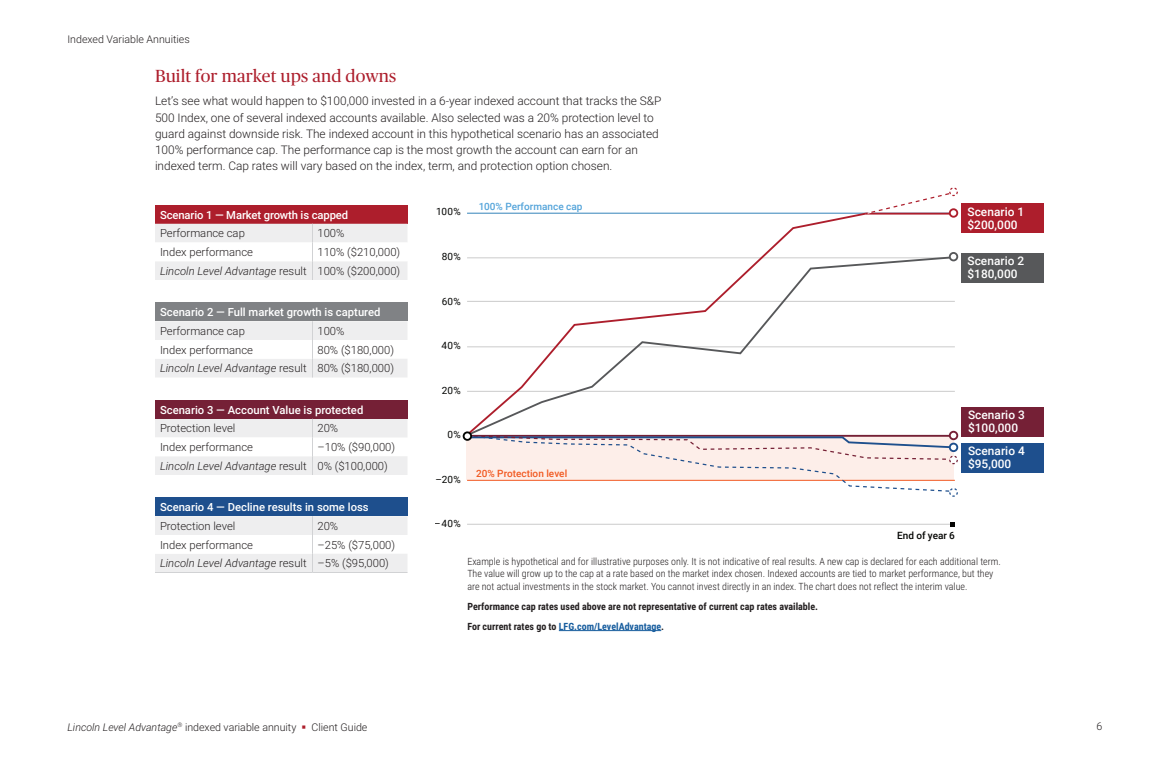
<style>
.page{position:relative;width:1170px;height:765px;background:#fff}
.page>*{position:absolute;margin:0;border:0;box-sizing:border-box;transform-origin:0 0}
.Subheader_1{font:17.5px "Publico Headline";letter-spacing:.01em;color:#ad1e2c}
.Body_Copy{font:300 11.88px/16.2px "Roboto";color:#231f20}
.t1{font:500 11.88px/13.2px "Roboto";letter-spacing:.005em;color:#fff}
.Table_-_Figures{font:300 11.25px "Roboto";color:#231f20}
.Table_-_Figures-2{font:italic 300 11.25px "Roboto";color:#231f20}
.Table_-_Headers{font:500 11.25px "Roboto";color:#fff}
.Table_-_Headers-2{font:300 11.25px "Roboto";color:#231f20}
.Table_-_Figures-3{font:500 11.25px "Roboto";letter-spacing:-.01em;color:#fff}
.t2{font:300 10.62px "Roboto";color:#231f20}
.Disclosure_-_8_10_Li{font:300 10px/12.5px "Roboto Condensed";color:#231f20}
.Disclosure_-_8_10_Bo{font:700 10px "Roboto Condensed";color:#231f20}
.Disclosure_-_8_10_Bo-2{font:700 10px "Roboto Condensed";color:#175d9e}
.t3{font:10px "Roboto";letter-spacing:.03em;color:#040503}
.t4{font:500 10px "Roboto";color:#54a4da}
.t5{font:500 10px "Roboto";color:#f15921}
.t6{font:500 10px "Roboto";letter-spacing:-.005em;color:#040503}
.s1{font-style:normal}
.s2{color:#231f20}
.s3{font-style:italic}
.s4{color:#ad1e2c}
</style>
<div class="page">
<hr style="left:559px;top:630px;width:102px;height:1px;background:#175d9e">
<div style="left:961px;top:204px;width:83px;height:29px;background:#ad1e2c"></div>
<div style="left:961px;top:253px;width:83px;height:29px;background:#57585a"></div>
<div style="left:961px;top:407px;width:83px;height:30px;background:#752036"></div>
<div style="left:961px;top:443px;width:83px;height:29px;background:#1e4f8d"></div>
<hr style="left:467px;top:524px;width:488px;height:1px;background:#cbcbcb">
<svg style="left:465px;top:438px;width:492px;height:54px"></svg>
<svg style="left:465px;top:212px;width:491px;height:226px"></svg>
<div style="left:949px;top:208px;width:9px;height:10px;border:2px solid #ad1e2c;border-radius:50%"></div>
<div style="left:950px;top:253px;width:7px;height:7px;background:#fff;border-radius:50%"></div>
<div style="left:949px;top:252px;width:9px;height:9px;border:2px solid #57585a;border-radius:50%"></div>
<div style="left:950px;top:432px;width:7px;height:7px;background:#fff;border-radius:50%"></div>
<div style="left:949px;top:431px;width:9px;height:9px;border:2px solid #752036;border-radius:50%"></div>
<div style="left:464px;top:432px;width:7px;height:8px;background:#fff;border-radius:50%"></div>
<div style="left:463px;top:431px;width:9px;height:10px;border:2px solid #040503;border-radius:50%"></div>
<div style="left:950px;top:456px;width:7px;height:8px;background:#fff;border-radius:50%"></div>
<div style="left:949px;top:455px;width:9px;height:9px;border:1px dashed #752036;border-radius:50%"></div>
<div style="left:950px;top:489px;width:7px;height:7px;background:#fff;border-radius:50%"></div>
<div style="left:949px;top:488px;width:9px;height:9px;border:1px dashed #1e4f8d;border-radius:50%"></div>
<div style="left:950px;top:444px;width:7px;height:7px;background:#fff;border-radius:50%"></div>
<div style="left:949px;top:443px;width:9px;height:9px;border:2px solid #1e4f8d;border-radius:50%"></div>
<svg style="left:864px;top:193px;width:92px;height:22px"></svg>
<div style="left:950px;top:188px;width:7px;height:7px;background:#fff;border-radius:50%"></div>
<div style="left:949px;top:187px;width:9px;height:9px;border:1px dashed #ad1e2c;border-radius:50%"></div>
<svg style="left:950px;top:522px;width:5px;height:5px"></svg>
<div style="left:155px;top:205px;width:253px;height:19px;background:#ad1e2c"></div>
<div style="left:155px;top:224px;width:252px;height:348px;background:#eeeeef"></div>
<svg style="left:155px;top:242px;width:252px;height:312px"></svg>
<div style="left:155px;top:302px;width:253px;height:19px;background:#808285"></div>
<div style="left:155px;top:400px;width:253px;height:19px;background:#752036"></div>
<div style="left:155px;top:498px;width:253px;height:18px;background:#1e4f8d"></div>
<svg style="left:312px;top:224px;width:1px;height:56px"></svg>
<svg style="left:312px;top:321px;width:96px;height:251px"></svg>
<hr style="left:155px;top:572px;width:157px;height:1px;background:#d1d2d4">
<hr style="left:312px;top:572px;width:96px;height:1px;background:#d1d2d4">
<p class="t2" style="left:68px;top:31px;width:124px">Indexed Variable Annuities</p>
<p class="Subheader_1" style="left:155px;top:63px;width:243px">Built for market ups and downs</p>
<p class="Body_Copy" style="left:155px;top:92px;width:508px">Let’s see what would happen to $100,000 invested in a 6-year indexed account that tracks the S&amp;P 500 Index, one of several indexed accounts available. Also selected was a 20% protection level to guard against downside risk. The indexed account in this hypothetical scenario has an associated 100% performance cap. The performance cap is the most growth the account can earn for an indexed term. Cap rates will vary based on the index, term, and protection option chosen.</p>
<p class="Table_-_Figures-3" style="left:160px;top:207px;width:190px">Scenario 1 — Market growth is capped</p>
<p class="Table_-_Figures" style="left:160px;top:225px;width:86px">Performance cap</p>
<p class="Table_-_Figures" style="left:318px;top:225px;width:29px">100%</p>
<p class="Table_-_Figures" style="left:160px;top:244px;width:94px">Index performance</p>
<p class="Table_-_Figures" style="left:318px;top:244px;width:84px">110% ($210,000)</p>
<p class="Table_-_Figures-2" style="left:160px;top:263px;width:148px">Lincoln Level Advantage <span class="s1">result</span></p>
<p class="Table_-_Figures" style="left:318px;top:263px;width:84px">100% ($200,000)</p>
<p class="Table_-_Headers" style="left:160px;top:304px;width:222px">Scenario 2 — Full market growth is captured</p>
<p class="Table_-_Figures" style="left:160px;top:323px;width:86px">Performance cap</p>
<p class="Table_-_Headers-2" style="left:318px;top:323px;width:29px">100%</p>
<p class="Table_-_Figures" style="left:160px;top:342px;width:94px">Index performance</p>
<p class="Table_-_Headers-2" style="left:318px;top:342px;width:78px">80% ($180,000)</p>
<p class="Table_-_Figures-2" style="left:160px;top:360px;width:148px">Lincoln Level Advantage <span class="s1">result</span></p>
<p class="Table_-_Headers-2" style="left:318px;top:360px;width:78px">80% ($180,000)</p>
<p class="Table_-_Headers" style="left:160px;top:402px;width:205px">Scenario 3 — Account Value is protected</p>
<p class="Table_-_Figures" style="left:160px;top:420px;width:77px">Protection level</p>
<p class="Table_-_Headers-2" style="left:318px;top:420px;width:22px">20%</p>
<p class="Table_-_Figures" style="left:160px;top:439px;width:94px">Index performance</p>
<p class="Table_-_Headers-2" style="left:318px;top:439px;width:79px">–10% ($90,000)</p>
<p class="Table_-_Figures-2" style="left:160px;top:458px;width:148px">Lincoln Level Advantage <span class="s1">result</span></p>
<p class="Table_-_Headers-2" style="left:318px;top:458px;width:72px">0% ($100,000)</p>
<p class="Table_-_Headers" style="left:160px;top:499px;width:210px">Scenario 4 — Decline results in some loss</p>
<p class="Table_-_Figures" style="left:160px;top:518px;width:77px">Protection level</p>
<p class="Table_-_Headers-2" style="left:318px;top:518px;width:22px">20%</p>
<p class="Table_-_Figures" style="left:160px;top:537px;width:94px">Index performance</p>
<p class="Table_-_Headers-2" style="left:318px;top:537px;width:79px">–25% ($75,000)</p>
<p class="Table_-_Figures-2" style="left:160px;top:556px;width:148px">Lincoln Level Advantage <span class="s1">result</span></p>
<p class="Table_-_Headers-2" style="left:318px;top:556px;width:73px">–5% ($95,000)</p>
<p class="t3" style="left:436px;top:205px;width:26px">100%</p>
<p class="t3" style="left:442px;top:249px;width:21px">80%</p>
<p class="t3" style="left:442px;top:294px;width:21px">60%</p>
<p class="t3" style="left:442px;top:339px;width:21px">40%</p>
<p class="t3" style="left:442px;top:383px;width:20px">20%</p>
<p class="t3" style="left:448px;top:428px;width:15px">0%</p>
<p class="t3" style="left:436px;top:472px;width:27px">–20%</p>
<p class="t3" style="left:435px;top:517px;width:27px">–40%</p>
<p class="t4" style="left:479px;top:200px;width:105px">100% Performance cap</p>
<p class="t5" style="left:476px;top:466px;width:93px">20% Protection level</p>
<p class="t1" style="left:967px;top:204px;width:58px">Scenario 1 $200,000</p>
<p class="t1" style="left:967px;top:253px;width:58px">Scenario 2 $180,000</p>
<p class="t1" style="left:968px;top:408px;width:58px">Scenario 3 $100,000</p>
<p class="t1" style="left:968px;top:443px;width:58px">Scenario 4 $95,000</p>
<p class="t6" style="left:897px;top:529px;width:59px">End of year 6</p>
<p class="Disclosure_-_8_10_Li" style="left:467px;top:555px;width:535px">Example is hypothetical and for illustrative purposes only. It is not indicative of real results. A new cap is declared for each additional term.<br>The value will grow up to the cap at a rate based on the market index chosen. Indexed accounts are tied to market performance, but they are not actual investments in the stock market. You cannot invest directly in an index. The chart does not reflect the interim value.</p>
<p class="Disclosure_-_8_10_Bo" style="left:467px;top:599px;width:352px">Performance cap rates used above are not representative of current cap rates available.</p>
<p class="Disclosure_-_8_10_Bo-2" style="left:467px;top:619px;width:198px"><span class="s2">For current rates go to</span> LFG.com/LevelAdvantage<span class="s2">.</span></p>
<p class="t2" style="left:68px;top:719px;width:301px"><span class="s3">Lincoln Level Advantage</span><sup>®</sup> indexed variable annuity <span class="s4">▪</span> Client Guide</p>
<p class="t2" style="left:1097px;top:719px;width:7px">6</p>
</div>
